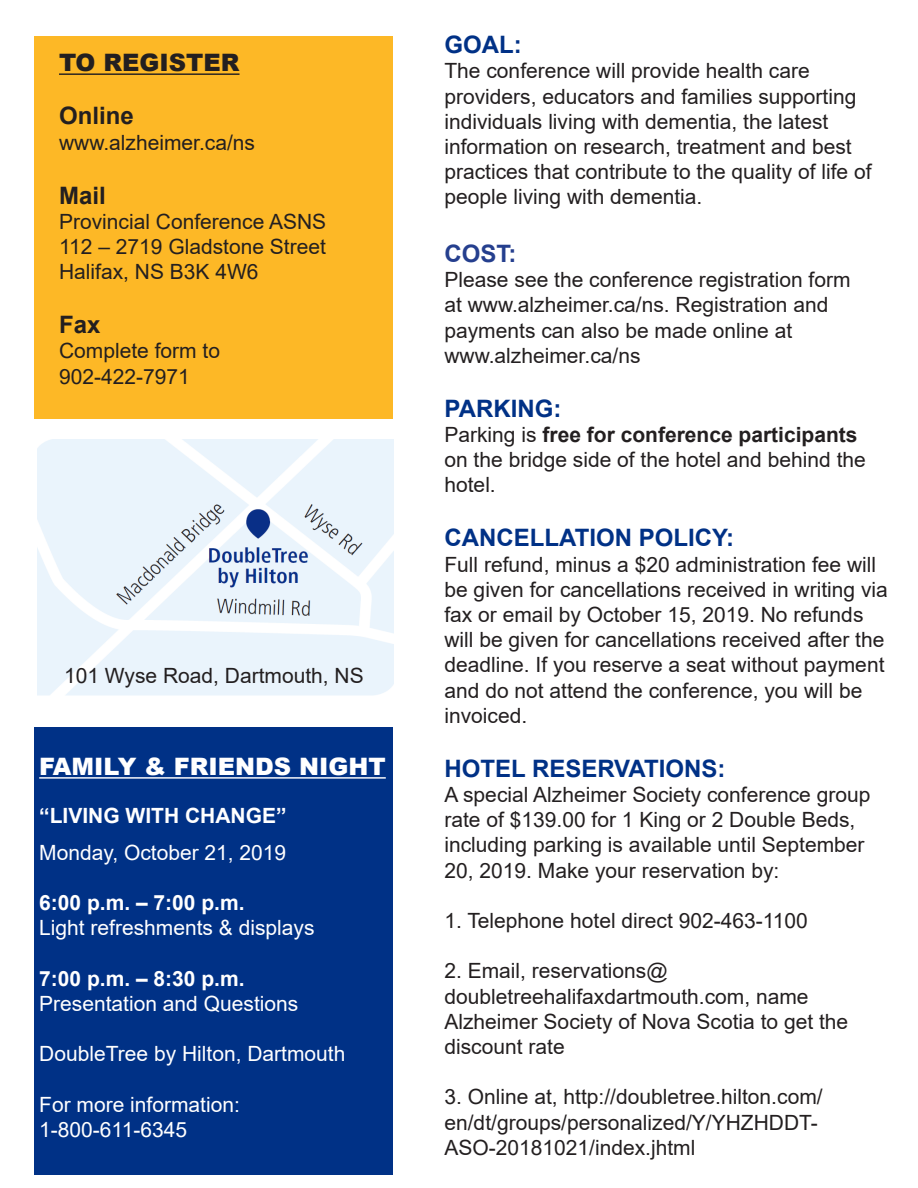
<style>
.page{position:relative;width:918px;height:1188px;background:#fff}
.page>*{position:absolute;margin:0;border:0;box-sizing:border-box;transform-origin:0 0}
.t1{font:700 24px "Arial";color:#003186}
.t2{font:900 24px "Arial";color:#fff}
.t3{font:700 24px "Arial";color:#231f20}
.t4{font:900 24px "Arial";color:#231f20}
.t5{font:700 24px "Arial";color:#253f8e}
.t6{font:21px/25.2px "Arial";color:#231f20}
.t7{font:21px "Arial";color:#fff}
.t8{font:700 21px "Arial";color:#fff}
.s1{font-weight:700}
</style>
<div class="page">
<img style="left:37px;top:439px;width:356px;height:257px">
<div style="left:35px;top:36px;width:358px;height:382px;background:#fdb826"></div>
<hr style="left:59px;top:73px;width:181px;height:2px;background:#231f20">
<div style="left:35px;top:727px;width:358px;height:447px;background:#003186"></div>
<hr style="left:39px;top:777px;width:347px;height:2px;background:#fff">
<p class="t4" style="left:59px;top:45px;width:182px">TO REGISTER</p>
<p class="t3" style="left:59px;top:99px;width:76px">Online</p>
<p class="t6" style="left:59px;top:130px;width:198px">www.alzheimer.ca/ns</p>
<p class="t3" style="left:59px;top:178px;width:48px">Mail</p>
<p class="t6" style="left:59px;top:209px;width:269px">Provincial Conference ASNS</p>
<p class="t6" style="left:59px;top:234px;width:268px">112 – 2719 Gladstone Street</p>
<p class="t6" style="left:59px;top:259px;width:201px">Halifax, NS B3K 4W6</p>
<p class="t3" style="left:59px;top:308px;width:43px">Fax</p>
<p class="t6" style="left:59px;top:338px;width:163px">Complete form to</p>
<p class="t6" style="left:59px;top:364px;width:132px">902-422-7971</p>
<p class="t6" style="left:64px;top:662px;width:301px">101 Wyse Road, Dartmouth, NS</p>
<p class="t2" style="left:39px;top:749px;width:348px">FAMILY &amp; FRIENDS NIGHT</p>
<p class="t8" style="left:39px;top:800px;width:249px">“LIVING WITH CHANGE”</p>
<p class="t7" style="left:39px;top:838px;width:249px">Monday, October 21, 2019</p>
<p class="t8" style="left:39px;top:888px;width:207px">6:00 p.m. – 7:00 p.m.</p>
<p class="t7" style="left:39px;top:914px;width:277px">Light refreshments &amp; displays</p>
<p class="t8" style="left:39px;top:964px;width:207px">7:00 p.m. – 8:30 p.m.</p>
<p class="t7" style="left:39px;top:989px;width:261px">Presentation and Questions</p>
<p class="t7" style="left:39px;top:1040px;width:308px">DoubleTree by Hilton, Dartmouth</p>
<p class="t7" style="left:39px;top:1090px;width:202px">For more information:</p>
<p class="t7" style="left:39px;top:1115px;width:149px">1-800-611-6345</p>
<p class="t1" style="left:444px;top:28px;width:79px">GOAL:</p>
<p class="t6" style="left:444px;top:58px;width:429px">The conference will provide health care providers, educators and families supporting individuals living with dementia, the latest information on research, treatment and best practices that contribute to the quality of life of people living with dementia.</p>
<p class="t5" style="left:444px;top:237px;width:73px">COST:</p>
<p class="t6" style="left:444px;top:267px;width:408px">Please see the conference registration form at www.alzheimer.ca/ns. Registration and payments can also be made online at</p>
<p class="t6" style="left:444px;top:343px;width:198px">www.alzheimer.ca/ns</p>
<p class="t1" style="left:444px;top:392px;width:118px">PARKING:</p>
<p class="t6" style="left:444px;top:422px;width:423px">Parking is <span class="s1">free for conference participants </span>on the bridge side of the hotel and behind the hotel.</p>
<p class="t1" style="left:444px;top:521px;width:291px">CANCELLATION POLICY:</p>
<p class="t6" style="left:444px;top:552px;width:445px">Full refund, minus a $20 administration fee will be given for cancellations received in writing via fax or email by October 15, 2019. No refunds will be given for cancellations received after the deadline. If you reserve a seat without payment and do not attend the conference, you will be invoiced.</p>
<p class="t1" style="left:444px;top:752px;width:282px">HOTEL RESERVATIONS:</p>
<p class="t6" style="left:444px;top:782px;width:428px">A special Alzheimer Society conference group rate of $139.00 for 1 King or 2 Double Beds, including parking is available until September 20, 2019. Make your reservation by:</p>
<p class="t6" style="left:444px;top:908px;width:365px">1. Telephone hotel direct 902-463-1100</p>
<p class="t6" style="left:444px;top:958px;width:405px">2. Email, reservations@ doubletreehalifaxdartmouth.com, name<br>Alzheimer Society of Nova Scotia to get the discount rate</p>
<p class="t6" style="left:444px;top:1084px;width:380px">3. Online at, http://doubletree.hilton.com/ en/dt/groups/personalized/Y/YHZHDDT-<br>ASO-20181021/index.jhtml</p>
</div>
